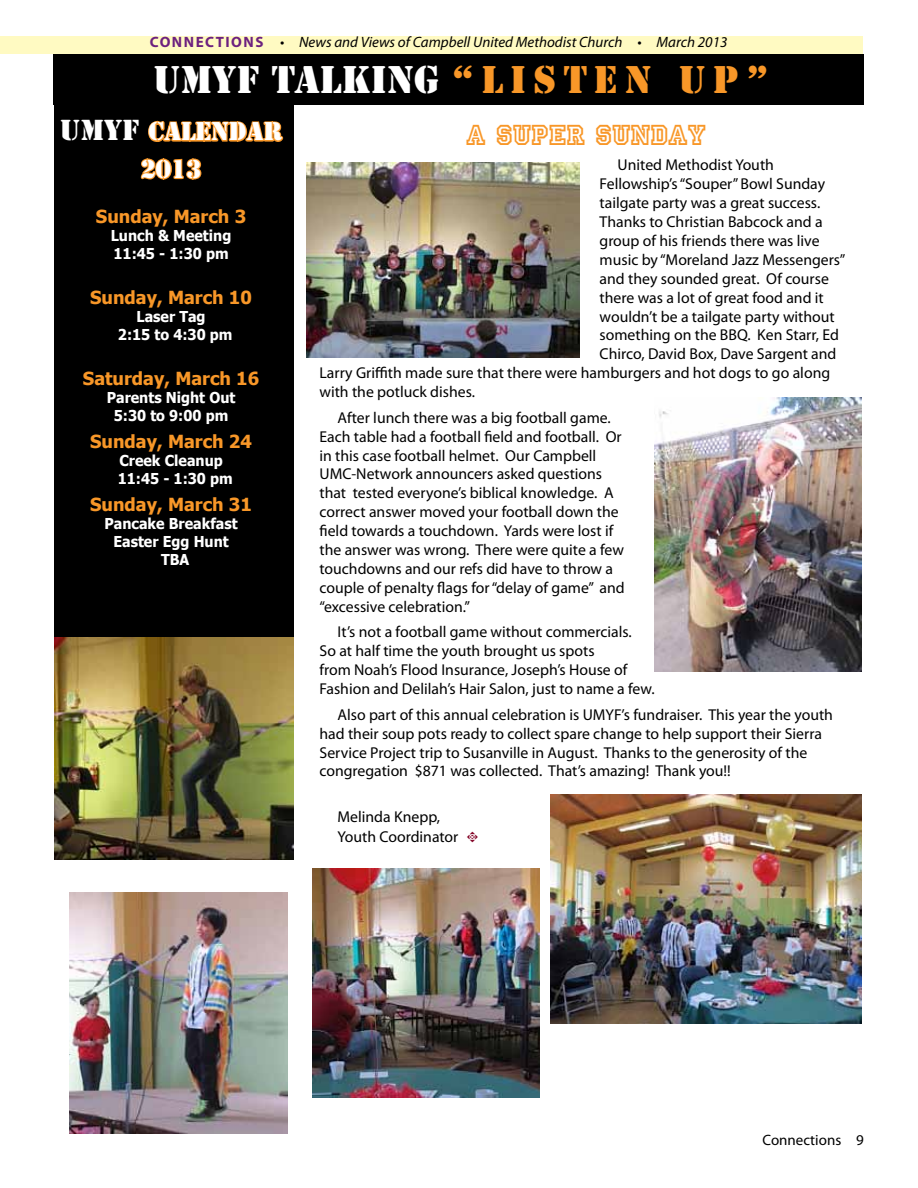
<style>
.page{position:relative;width:918px;height:1188px;background:#fff}
.page>*{position:absolute;margin:0;border:0;box-sizing:border-box;transform-origin:0 0}
.t1{font:36px "Stencil Std";color:#fff}
.t2{font:30px "Princetown LET";color:#f89728}
.t3{font:24px/37.5px "Stencil Std";color:#fff;text-align:center}
.t4{font:700 18px "Tahoma";color:#f89728}
.t5{font:15.75px/18.9px "Myriad Pro";color:#000}
.t6{font:700 15px/18px "Tahoma";color:#fff;text-align:center;scale:.95 1}
.t7{font:italic 15px "Myriad Pro";color:#000}
.t8{font:15px "Myriad Pro";color:#000}
.s1{font-weight:700;font-style:normal;color:#6c217f}
.s2{color:#f89728}
.s3{font-size:27px}
.s4{font-family:"Type Embellishments One Let Plain";font-size:15px;color:#820024}
</style>
<div class="page">
<div style="left:0;top:36px;width:863px;height:18px;background:#fffac2"></div>
<div style="left:54px;top:55px;width:810px;height:50px;background:#000"></div>
<div style="left:54px;top:105px;width:240px;height:532px;background:#000"></div>
<svg style="left:148px;top:120px;width:136px;height:22px"></svg>
<svg style="left:140px;top:158px;width:62px;height:22px"></svg>
<img style="left:306px;top:163px;width:273px;height:194px">
<img style="left:655px;top:398px;width:207px;height:273px">
<img style="left:54px;top:637px;width:240px;height:223px">
<img style="left:551px;top:795px;width:311px;height:229px">
<img style="left:313px;top:868px;width:227px;height:229px">
<img style="left:69px;top:892px;width:218px;height:242px">
<p class="t7" style="left:150px;top:33px;width:579px"><span class="s1">CONNECTIONS</span> • News and Views of Campbell United Methodist Church • March 2013</p>
<h1 class="t1" style="left:153px;top:56px;width:617px">UMYF Talking <span class="s2">“ L I S T E N U P ”</span></h1>
<h3 class="t3" style="left:60px;top:113px;width:224px"><span class="s3">UMYF</span> CALENDAR<br>2013</h3>
<p class="t4" style="left:96px;top:205px;width:152px">Sunday, March 3</p>
<p class="t6" style="left:111px;top:226px;width:128px;text-align:left">Lunch &amp; Meeting<br>11:45 - 1:30 pm</p>
<p class="t4" style="left:90px;top:286px;width:163px">Sunday, March 10</p>
<p class="t6" style="left:118px;top:307px;width:122px">Laser Tag<br>2:15 to 4:30 pm</p>
<p class="t4" style="left:83px;top:367px;width:178px">Saturday, March 16</p>
<p class="t6" style="left:107px;top:388px;width:137px">Parents Night Out<br>5:30 to 9:00 pm</p>
<p class="t4" style="left:90px;top:430px;width:163px">Sunday, March 24</p>
<p class="t6" style="left:118px;top:451px;width:123px;text-align:left">Creek Cleanup<br>11:45 - 1:30 pm</p>
<p class="t4" style="left:90px;top:493px;width:163px">Sunday, March 31</p>
<p class="t6" style="left:105px;top:514px;width:142px">Pancake Breakfast<br>Easter Egg Hunt<br>TBA</p>
<h2 class="t2" style="left:466px;top:117px;width:241px">A SUPER SUNDAY</h2>
<p class="t5" style="left:618px;top:155px;width:158px">United Methodist Youth</p>
<p class="t5" style="left:600px;top:174px;width:227px">Fellowship’s “Souper” Bowl Sunday</p>
<p class="t5" style="left:600px;top:193px;width:222px">tailgate party was a great success.</p>
<p class="t5" style="left:600px;top:212px;width:225px">Thanks to Christian Babcock and a</p>
<p class="t5" style="left:600px;top:231px;width:221px">group of his friends there was live</p>
<p class="t5" style="left:600px;top:250px;width:247px">music by “Moreland Jazz Messengers”</p>
<p class="t5" style="left:600px;top:269px;width:231px">and they sounded great. Of course</p>
<p class="t5" style="left:600px;top:288px;width:226px">there was a lot of great food and it</p>
<p class="t5" style="left:600px;top:307px;width:237px">wouldn’t be a tailgate party without</p>
<p class="t5" style="left:600px;top:325px;width:241px">something on the BBQ. Ken Starr, Ed</p>
<p class="t5" style="left:600px;top:344px;width:238px">Chirco, David Box, Dave Sargent and</p>
<p class="t5" style="left:319px;top:363px;width:512px">Larry Griffith made sure that there were hamburgers and hot dogs to go along</p>
<p class="t5" style="left:319px;top:382px;width:157px">with the potluck dishes.</p>
<p class="t5" style="left:319px;top:408px;width:307px;text-indent:18px">After lunch there was a big football game.<br>Each table had a football field and football. Or in this case football helmet. Our Campbell UMC-Network announcers asked questions that tested everyone’s biblical knowledge. A correct answer moved your football down the field towards a touchdown. Yards were lost if the answer was wrong. There were quite a few touchdowns and our refs did have to throw a couple of penalty flags for “delay of game” and “excessive celebration.”</p>
<p class="t5" style="left:319px;top:622px;width:337px;text-indent:18px">It’s not a football game without commercials.<br>So at half time the youth brought us spots<br>from Noah’s Flood Insurance, Joseph’s House of Fashion and Delilah’s Hair Salon, just to name a few.</p>
<p class="t5" style="left:319px;top:705px;width:515px;text-indent:18px">Also part of this annual celebration is UMYF’s fundraiser. This year the youth had their soup pots ready to collect spare change to help support their Sierra Service Project trip to Susanville in August. Thanks to the generosity of the congregation $871 was collected. That’s amazing! Thank you!!</p>
<p class="t5" style="left:338px;top:807px;width:142px;line-height:19.8px">Melinda Knepp,<br>Youth Coordinator <span class="s4">t</span></p>
<p class="t8" style="left:762px;top:1131px;width:103px">Connections 9</p>
</div>
